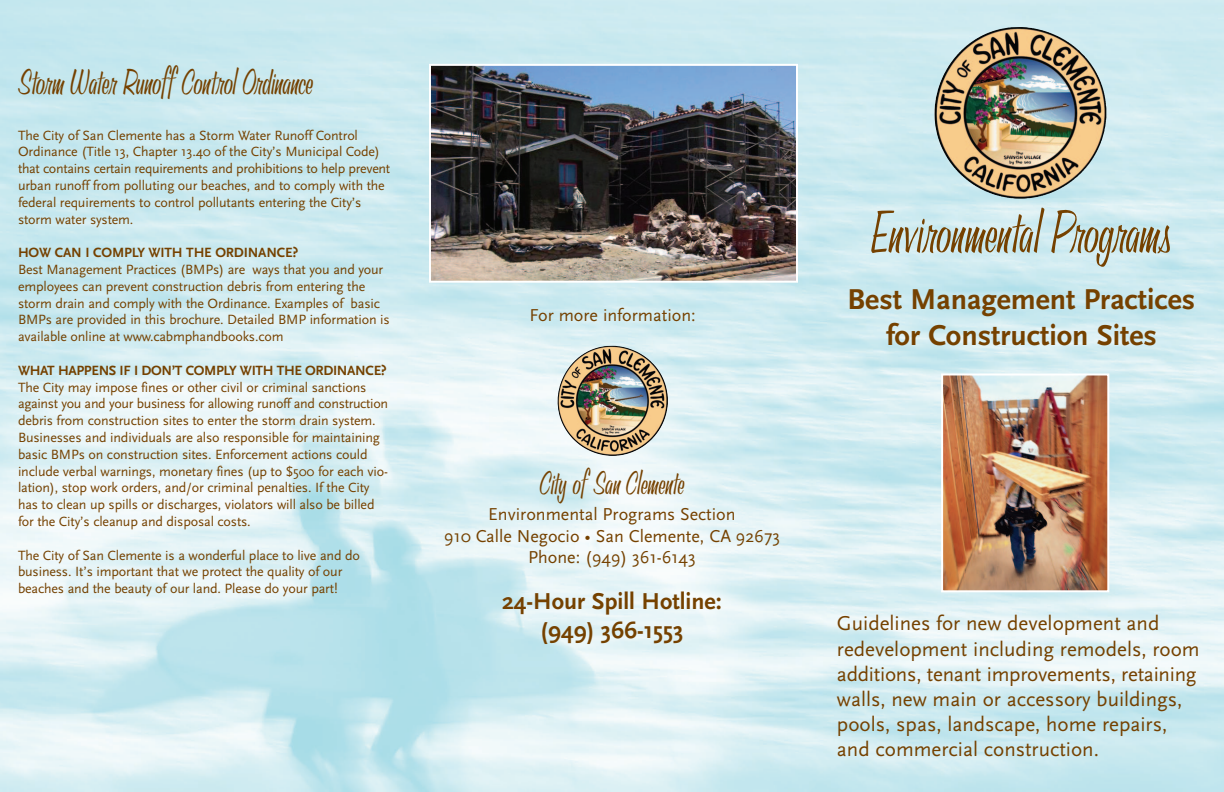
<style>
.page{position:relative;width:1224px;height:792px;background:#fff}
.page>*{position:absolute;margin:0;border:0;box-sizing:border-box;transform-origin:0 0}
.t1{font:60px "Tiki Holiday";letter-spacing:-.01em;color:#754100}
.t2{font:36px "Tiki Holiday";letter-spacing:-.015em;color:#754100}
.t3{font:33px "Tiki Holiday";letter-spacing:-.005em;color:#754100}
.t4{font:700 30px/36px "Scala Sans";color:#754100;text-align:center}
.t5{font:700 24px/28.8px "Scala Sans";color:#754100;text-align:center}
.t6{font:21px/25.2px "Scala Sans";color:#754100}
.t7{font:18px/21.6px "Scala Sans";color:#754100;text-align:center}
.t8{font:14px/16.8px "Scala Sans";letter-spacing:-.01em;color:#754100}
.t9{font:700 14px "Scala Sans";letter-spacing:-.025em;color:#754100}
</style>
<div class="page">
<img style="left:0;top:0;width:1224px;height:792px">
<img style="left:944px;top:377px;width:162px;height:212px">
<div style="left:941px;top:374px;width:168px;height:218px;border:2px solid #fff"></div>
<img style="left:432px;top:67px;width:363px;height:213px">
<div style="left:429px;top:64px;width:369px;height:219px;border:2px solid #fff"></div>
<img style="left:934px;top:56px;width:149px;height:143px">
<img style="left:557px;top:364px;width:96px;height:92px">
<h2 class="t2" style="left:18px;top:70px;width:297px">Storm Water Runoff Control Ordinance</h2>
<p class="t8" style="left:18px;top:128px;width:374px">The City of San Clemente has a Storm Water Runoff Control Ordinance (Title 13, Chapter 13.40 of the City’s Municipal Code) that contains certain requirements and prohibitions to help prevent urban runoff from polluting our beaches, and to comply with the federal requirements to control pollutants entering the City’s storm water system.</p>
<p class="t9" style="left:18px;top:247px;width:282px">HOW CAN I COMPLY WITH THE ORDINANCE?</p>
<p class="t8" style="left:18px;top:262px;width:373px">Best Management Practices (BMPs) are ways that you and your employees can prevent construction debris from entering the storm drain and comply with the Ordinance. Examples of basic BMPs are provided in this brochure. Detailed BMP information is available online at www.cabmphandbooks.com</p>
<p class="t9" style="left:18px;top:365px;width:370px">WHAT HAPPENS IF I DON’T COMPLY WITH THE ORDINANCE?</p>
<p class="t8" style="left:18px;top:380px;width:372px">The City may impose fines or other civil or criminal sanctions against you and your business for allowing runoff and construction debris from construction sites to enter the storm drain system.<br>Businesses and individuals are also responsible for maintaining basic BMPs on construction sites. Enforcement actions could include verbal warnings, monetary fines (up to $500 for each vio&shy;lation), stop work orders, and/or criminal penalties. If the City has to clean up spills or discharges, violators will also be billed for the City’s cleanup and disposal costs.</p>
<p class="t8" style="left:18px;top:548px;width:343px">The City of San Clemente is a wonderful place to live and do business. It’s important that we protect the quality of our beaches and the beauty of our land. Please do your part!</p>
<p class="t7" style="left:529px;top:305px;width:168px">For more information:</p>
<h3 class="t3" style="left:540px;top:471px;width:146px">City of San Clemente</h3>
<p class="t7" style="left:444px;top:505px;width:338px">Environmental Programs Section<br>910 Calle Negocio • San Clemente, CA 92673<br>Phone: (949) 361-6143</p>
<h3 class="t5" style="left:502px;top:589px;width:221px">24-Hour Spill Hotline: (949) 366-1553</h3>
<h1 class="t1" style="left:871px;top:211px;width:302px">Environmental Programs</h1>
<h3 class="t4" style="left:848px;top:283px;width:349px">Best Management Practices for Construction Sites</h3>
<h3 class="t6" style="left:837px;top:613px;width:364px">Guidelines for new development and redevelopment including remodels, room additions, tenant improvements, retaining walls, new main or accessory buildings, pools, spas, landscape, home repairs, and commercial construction.</h3>
</div>
